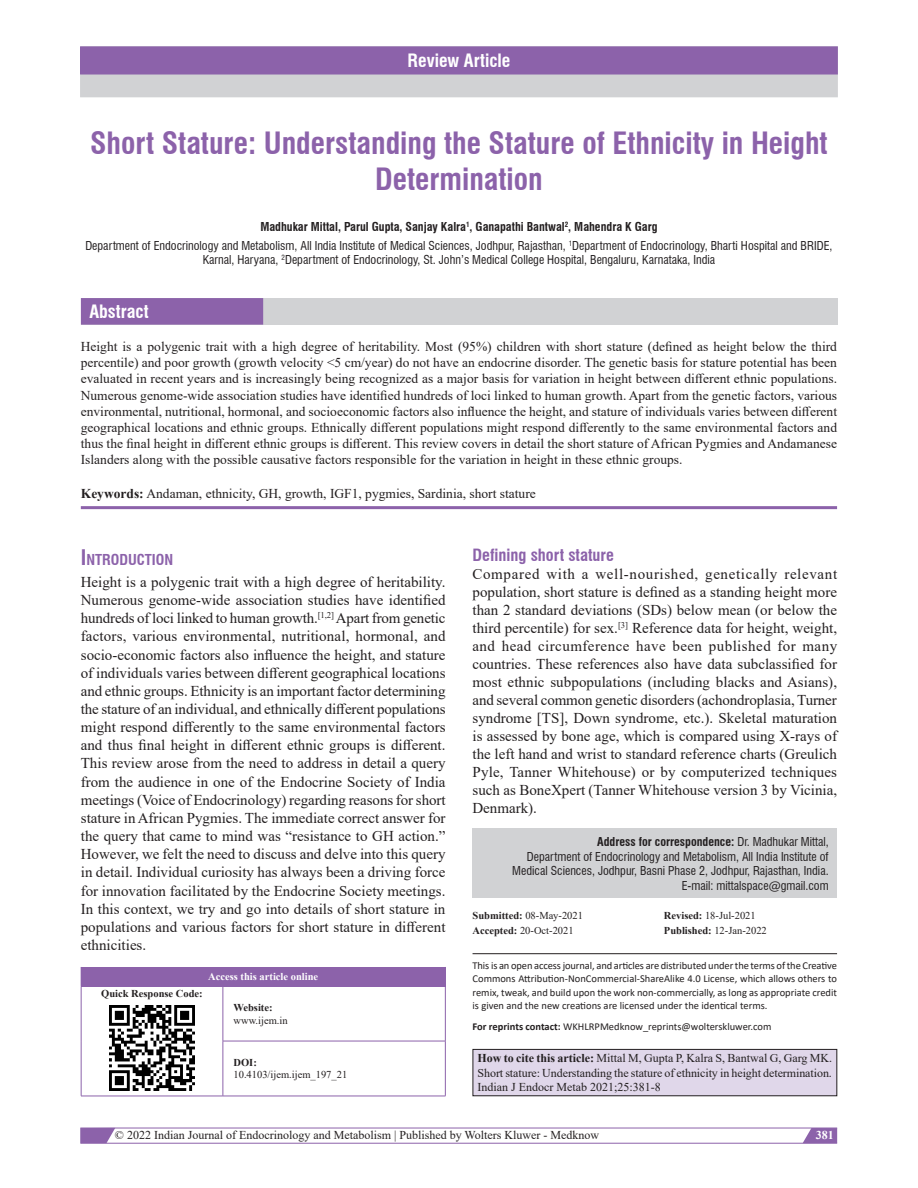
<style>
.page{position:relative;width:918px;height:1188px;background:#fff}
.page>*{position:absolute;margin:0;border:0;box-sizing:border-box;transform-origin:0 0}
.AT{font:700 condensed 30px/36px "Swiss 721 BT";color:#8c62aa;text-align:center}
.AH{font:700 condensed 18px "Swiss 721 BT";color:#fff}
.ABSH{font:700 condensed 18px "Swiss 721 BT";color:#fff}
.t1{font:700 condensed 16.5px "Swiss 721 BT";color:#8c62aa}
.TX{font:15px/18.1px "Times New Roman";color:#231f20;text-align:justify}
.t2{font:700 condensed 14.7px "Swiss 721 BT";color:#8c62aa}
.ABS{font:13.5px/16.2px "Times New Roman";color:#231f20;text-align:justify}
.KWD{font:13.5px "Times New Roman";color:#231f20}
.AFF{font:condensed 12px/14.4px "Swiss 721 BT";color:#231f20;text-align:center}
.HTC{font:12px/14.4px "Times New Roman";color:#231f20;text-align:justify}
.ADD{font:condensed 12px/14.4px "Swiss 721 BT";color:#231f20;text-align:right}
.AU{font:700 condensed 12px "Swiss 721 BT";color:#231f20}
.t3{font:700 12px "Times New Roman";color:#fff}
.OS{font:10.5px/13.5px "Calibri";color:#231f20;text-align:justify}
.HIS{font:10.5px "Times New Roman";color:#231f20}
.Website{font:10.5px/12.6px "Times New Roman";color:#231f20}
.ATAO{font:700 10.5px "Times New Roman";color:#fff}
.QRC{font:700 10.5px "Times New Roman";color:#231f20}
.s1{font-weight:700}
.s2{font-size:21px}
</style>
<div class="page">
<svg style="left:80px;top:1128px;width:758px;height:16px"></svg>
<div style="left:81px;top:298px;width:756px;height:27px;background:#d1d2d4"></div>
<div style="left:81px;top:298px;width:182px;height:27px;background:#8c62aa"></div>
<div style="left:80px;top:46px;width:758px;height:51px;background:#d1d2d4"></div>
<div style="left:81px;top:47px;width:756px;height:27px;background:#8c62aa"></div>
<div style="left:80px;top:46px;width:758px;height:29px;border:2px solid #8c62aa"></div>
<hr style="left:81px;top:506px;width:756px;height:3px;background:#8c62aa">
<div style="left:473px;top:829px;width:364px;height:69px;background:#d1d2d4"></div>
<div style="left:81px;top:967px;width:364px;height:19px;background:#8c62aa"></div>
<svg style="left:445px;top:967px;width:1px;height:19px"></svg>
<hr style="left:81px;top:986px;width:1px;height:55px;background:#8c62aa">
<hr style="left:81px;top:1041px;width:1px;height:55px;background:#8c62aa">
<hr style="left:81px;top:986px;width:142px;height:1px;background:#8c62aa">
<hr style="left:223px;top:986px;width:1px;height:55px;background:#8c62aa">
<hr style="left:223px;top:986px;width:223px;height:1px;background:#8c62aa">
<hr style="left:445px;top:986px;width:1px;height:55px;background:#8c62aa">
<hr style="left:81px;top:1096px;width:142px;height:1px;background:#8c62aa">
<hr style="left:223px;top:1041px;width:1px;height:55px;background:#8c62aa">
<hr style="left:223px;top:1041px;width:223px;height:1px;background:#8c62aa">
<hr style="left:445px;top:1041px;width:1px;height:55px;background:#8c62aa">
<hr style="left:223px;top:1096px;width:223px;height:1px;background:#8c62aa">
<img style="left:110px;top:1005px;width:84px;height:85px">
<hr style="left:473px;top:953px;width:364px;height:1px;background:#231f20">
<div style="left:473px;top:1049px;width:364px;height:47px;background:#e0d7ea"></div>
<div style="left:473px;top:1049px;width:364px;height:47px;border:1px solid #231f20"></div>
<p class="AH" style="left:407px;top:50px;width:105px">Review Article</p>
<p class="AT" style="left:90px;top:125px;width:739px">Short Stature: Understanding the Stature of Ethnicity in Height<br>Determination</p>
<p class="AU" style="left:260px;top:219px;width:399px">Madhukar Mittal, Parul Gupta, Sanjay Kalra<sup>1</sup>, Ganapathi Bantwal<sup>2</sup>, Mahendra K Garg</p>
<p class="AFF" style="left:85px;top:238px;width:749px">Department of Endocrinology and Metabolism, All India Institute of Medical Sciences, Jodhpur, Rajasthan, <sup>1</sup>Department of Endocrinology, Bharti Hospital and BRIDE,<br>Karnal, Haryana, <sup>2</sup>Department of Endocrinology, St. John’s Medical College Hospital, Bengaluru, Karnataka, India</p>
<p class="ABSH" style="left:89px;top:301px;width:61px">Abstract</p>
<p class="ABS" style="left:81px;top:338px;width:758px">Height is a polygenic trait with a high degree of heritability. Most (95%) children with short stature (defined as height below the third percentile) and poor growth (growth velocity &lt;5 cm/year) do not have an endocrine disorder. The genetic basis for stature potential has been evaluated in recent years and is increasingly being recognized as a major basis for variation in height between different ethnic populations.<br>Numerous genome‑wide association studies have identified hundreds of loci linked to human growth. Apart from the genetic factors, various environmental, nutritional, hormonal, and socioeconomic factors also influence the height, and stature of individuals varies between different geographical locations and ethnic groups. Ethnically different populations might respond differently to the same environmental factors and thus the final height in different ethnic groups is different. This review covers in detail the short stature of African Pygmies and Andamanese Islanders along with the possible causative factors responsible for the variation in height in these ethnic groups.</p>
<p class="KWD" style="left:81px;top:484px;width:457px"><span class="s1">Keywords:</span> Andaman, ethnicity, GH, growth, IGF1, pygmies, Sardinia, short stature</p>
<h1 class="t2" style="left:81px;top:550px;width:94px"><span class="s2">I</span>NTRODUCTION</h1>
<p class="TX" style="left:81px;top:572px;width:366px">Height is a polygenic trait with a high degree of heritability.<br>Numerous genome‑wide association studies have identified hundreds of loci linked to human growth.<sup>[1,2]</sup> Apart from genetic factors, various environmental, nutritional, hormonal, and socio‑economic factors also influence the height, and stature of individuals varies between different geographical locations and ethnic groups. Ethnicity is an important factor determining the stature of an individual, and ethnically different populations might respond differently to the same environmental factors and thus final height in different ethnic groups is different.<br>This review arose from the need to address in detail a query from the audience in one of the Endocrine Society of India meetings (Voice of Endocrinology) regarding reasons for short stature in African Pygmies. The immediate correct answer for the query that came to mind was “resistance to GH action.” However, we felt the need to discuss and delve into this query in detail. Individual curiosity has always been a driving force for innovation facilitated by the Endocrine Society meetings.<br>In this context, we try and go into details of short stature in populations and various factors for short stature in different ethnicities.</p>
<p class="ATAO" style="left:208px;top:969px;width:111px">Access this article online</p>
<p class="QRC" style="left:101px;top:986px;width:103px">Quick Response Code:</p>
<p class="Website" style="left:234px;top:1001px;width:56px"><span class="s1">Website: </span>www.ijem.in</p>
<p class="Website" style="left:234px;top:1056px;width:115px"><span class="s1">DOI:<br></span>10.4103/ijem.ijem_197_21</p>
<h2 class="t1" style="left:472px;top:545px;width:143px">Defining short stature</h2>
<p class="TX" style="left:472px;top:565px;width:366px">Compared with a well‑nourished, genetically relevant population, short stature is defined as a standing height more than 2 standard deviations (SDs) below mean (or below the third percentile) for sex.<sup>[3]</sup> Reference data for height, weight, and head circumference have been published for many countries. These references also have data subclassified for most ethnic subpopulations (including blacks and Asians), and several common genetic disorders (achondroplasia, Turner syndrome [TS], Down syndrome, etc.). Skeletal maturation is assessed by bone age, which is compared using X‑rays of the left hand and wrist to standard reference charts (Greulich Pyle, Tanner Whitehouse) or by computerized techniques such as BoneXpert (Tanner Whitehouse version 3 by Vicinia, Denmark).</p>
<p class="ADD" style="left:512px;top:835px;width:318px"><span class="s1">Address for correspondence:</span> Dr. Madhukar Mittal,<br>Department of Endocrinology and Metabolism, All India Institute of Medical Sciences, Jodhpur, Basni Phase 2, Jodhpur, Rajasthan, India.<br>E‑mail: mittalspace@gmail.com</p>
<p class="HIS" style="left:473px;top:908px;width:112px"><span class="s1">Submitted:</span> 08‑May‑2021</p>
<p class="HIS" style="left:473px;top:924px;width:103px"><span class="s1">Accepted:</span> 20‑Oct‑2021</p>
<p class="HIS" style="left:664px;top:908px;width:93px"><span class="s1">Revised:</span> 18-Jul-2021</p>
<p class="HIS" style="left:664px;top:924px;width:104px"><span class="s1">Published:</span> 12-Jan-2022</p>
<p class="OS" style="left:473px;top:958px;width:366px">This is an open access journal, and articles are distributed under the terms of the Creative Commons Attribution‑NonCommercial‑ShareAlike 4.0 License, which allows others to remix, tweak, and build upon the work non‑commercially, as long as appropriate credit is given and the new creations are licensed under the identical terms.</p>
<p class="OS" style="left:473px;top:1019px;width:300px"><span class="s1">For reprints contact:</span> WKHLRPMedknow_reprints@wolterskluwer.com</p>
<p class="HTC" style="left:478px;top:1051px;width:356px"><span class="s1">How to cite this article:</span> Mittal M, Gupta P, Kalra S, Bantwal G, Garg MK.<br>Short stature: Understanding the stature of ethnicity in height determination.<br>Indian J Endocr Metab 2021;25:381-8</p>
<p class="HTC" style="left:115px;top:1128px;width:486px">© 2022 Indian Journal of Endocrinology and Metabolism | Published by Wolters Kluwer - Medknow</p>
<p class="t3" style="left:816px;top:1127px;width:19px">381</p>
</div>
